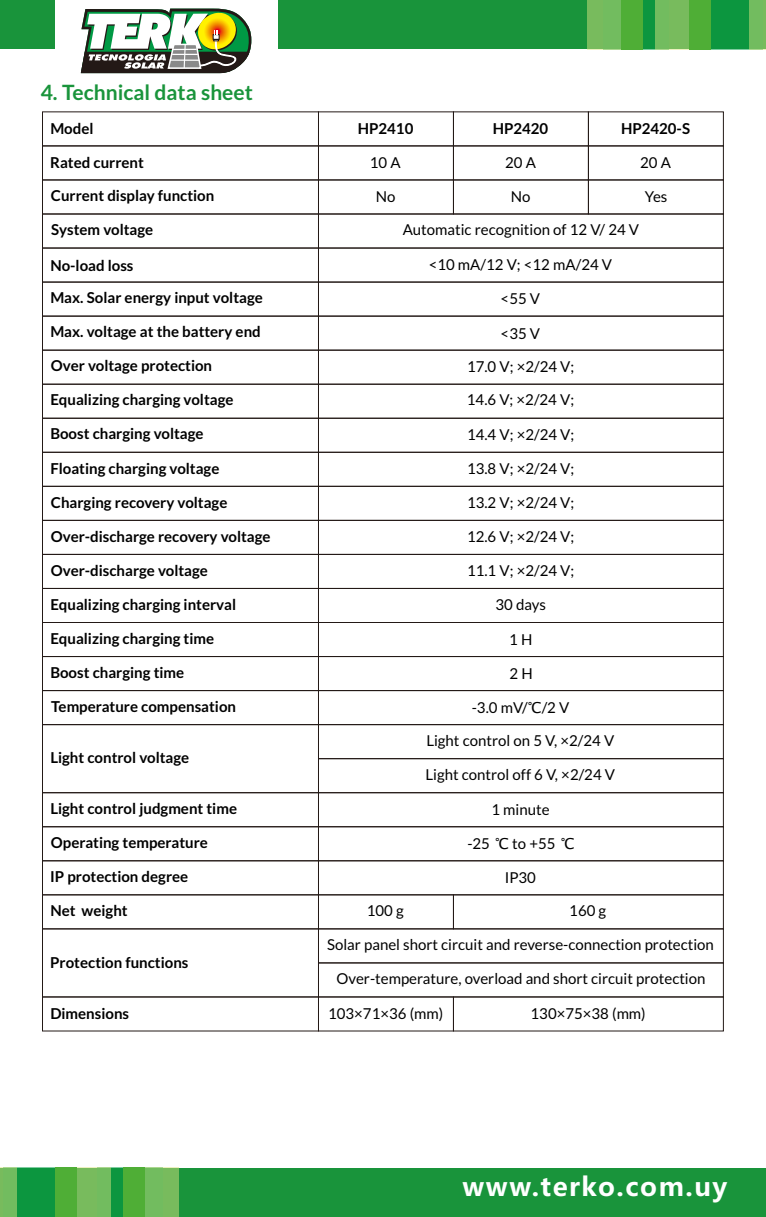
<style>
.page{position:relative;width:766px;height:1217px;background:#fff}
.page>*{position:absolute;margin:0;border:0;box-sizing:border-box;transform-origin:0 0}
.t1{font:700 25.8px "Microsoft Ya Hei";letter-spacing:.06em;color:#fff}
.t2{font:700 21px "Lato";color:#19943b}
.t3{font:700 15px/32.7px "Lato";color:#000}
.t4{font:15px/33px "Lato";color:#000}
.s1{font-family:"Lucida Sans Unicode"}
</style>
<div class="page">
<div style="left:42px;top:145px;width:277px;height:35px;border:1px solid #231916"></div>
<div style="left:42px;top:179px;width:277px;height:35px;border:1px solid #231916"></div>
<div style="left:42px;top:213px;width:277px;height:35px;border:1px solid #231916"></div>
<div style="left:42px;top:247px;width:277px;height:35px;border:1px solid #231916"></div>
<div style="left:42px;top:281px;width:277px;height:35px;border:1px solid #231916"></div>
<div style="left:42px;top:315px;width:277px;height:35px;border:1px solid #231916"></div>
<div style="left:42px;top:349px;width:277px;height:35px;border:1px solid #231916"></div>
<div style="left:42px;top:383px;width:277px;height:35px;border:1px solid #231916"></div>
<div style="left:42px;top:418px;width:277px;height:34px;border:1px solid #231916"></div>
<div style="left:42px;top:452px;width:277px;height:34px;border:1px solid #231916"></div>
<div style="left:42px;top:486px;width:277px;height:34px;border:1px solid #231916"></div>
<div style="left:42px;top:520px;width:277px;height:34px;border:1px solid #231916"></div>
<div style="left:42px;top:554px;width:277px;height:34px;border:1px solid #231916"></div>
<div style="left:42px;top:588px;width:277px;height:34px;border:1px solid #231916"></div>
<div style="left:42px;top:622px;width:277px;height:34px;border:1px solid #231916"></div>
<div style="left:42px;top:656px;width:277px;height:34px;border:1px solid #231916"></div>
<div style="left:42px;top:690px;width:277px;height:34px;border:1px solid #231916"></div>
<div style="left:42px;top:724px;width:277px;height:69px;border:1px solid #231916"></div>
<div style="left:42px;top:792px;width:277px;height:35px;border:1px solid #231916"></div>
<div style="left:42px;top:826px;width:277px;height:35px;border:1px solid #231916"></div>
<div style="left:42px;top:860px;width:277px;height:35px;border:1px solid #231916"></div>
<div style="left:42px;top:894px;width:277px;height:35px;border:1px solid #231916"></div>
<div style="left:42px;top:928px;width:277px;height:69px;border:1px solid #231916"></div>
<div style="left:42px;top:996px;width:277px;height:35px;border:1px solid #231916"></div>
<div style="left:318px;top:145px;width:136px;height:35px;border:1px solid #231916"></div>
<div style="left:318px;top:179px;width:136px;height:35px;border:1px solid #231916"></div>
<div style="left:318px;top:213px;width:405px;height:35px;border:1px solid #231916"></div>
<div style="left:318px;top:247px;width:405px;height:35px;border:1px solid #231916"></div>
<div style="left:318px;top:281px;width:405px;height:35px;border:1px solid #231916"></div>
<div style="left:318px;top:315px;width:405px;height:35px;border:1px solid #231916"></div>
<div style="left:318px;top:349px;width:405px;height:35px;border:1px solid #231916"></div>
<div style="left:318px;top:383px;width:405px;height:35px;border:1px solid #231916"></div>
<div style="left:318px;top:418px;width:405px;height:34px;border:1px solid #231916"></div>
<div style="left:318px;top:452px;width:405px;height:34px;border:1px solid #231916"></div>
<div style="left:318px;top:486px;width:405px;height:34px;border:1px solid #231916"></div>
<div style="left:318px;top:520px;width:405px;height:34px;border:1px solid #231916"></div>
<div style="left:318px;top:554px;width:405px;height:34px;border:1px solid #231916"></div>
<div style="left:318px;top:588px;width:405px;height:34px;border:1px solid #231916"></div>
<div style="left:318px;top:622px;width:405px;height:34px;border:1px solid #231916"></div>
<div style="left:318px;top:656px;width:405px;height:34px;border:1px solid #231916"></div>
<div style="left:318px;top:690px;width:405px;height:34px;border:1px solid #231916"></div>
<div style="left:318px;top:724px;width:405px;height:35px;border:1px solid #231916"></div>
<div style="left:318px;top:758px;width:405px;height:35px;border:1px solid #231916"></div>
<div style="left:318px;top:792px;width:405px;height:35px;border:1px solid #231916"></div>
<div style="left:318px;top:826px;width:405px;height:35px;border:1px solid #231916"></div>
<div style="left:318px;top:860px;width:405px;height:35px;border:1px solid #231916"></div>
<div style="left:318px;top:894px;width:136px;height:35px;border:1px solid #231916"></div>
<div style="left:318px;top:928px;width:405px;height:35px;border:1px solid #231916"></div>
<div style="left:318px;top:962px;width:405px;height:35px;border:1px solid #231916"></div>
<div style="left:318px;top:996px;width:136px;height:35px;border:1px solid #231916"></div>
<div style="left:453px;top:145px;width:135px;height:35px;border:1px solid #231916"></div>
<div style="left:453px;top:179px;width:135px;height:35px;border:1px solid #231916"></div>
<div style="left:453px;top:894px;width:270px;height:35px;border:1px solid #231916"></div>
<div style="left:453px;top:996px;width:270px;height:35px;border:1px solid #231916"></div>
<div style="left:588px;top:145px;width:135px;height:35px;border:1px solid #231916"></div>
<div style="left:588px;top:179px;width:135px;height:35px;border:1px solid #231916"></div>
<div style="left:0;top:1167px;width:765px;height:49px;background:#19943b"></div>
<div style="left:97px;top:1167px;width:65px;height:49px;background:#094;opacity:.5"></div>
<div style="left:3px;top:1167px;width:66px;height:49px;background:#0c963f"></div>
<div style="left:69px;top:1167px;width:41px;height:49px;background:#78bb5d"></div>
<div style="left:0;top:1167px;width:17px;height:49px;background:#72bc5f"></div>
<div style="left:137px;top:1167px;width:41px;height:49px;background:#72bc5f"></div>
<div style="left:55px;top:1167px;width:22px;height:49px;background:#4fae36"></div>
<div style="left:123px;top:1167px;width:22px;height:49px;background:#4fae36"></div>
<div style="left:0;top:0;width:765px;height:49px;background:#19943b"></div>
<div style="left:603px;top:0;width:66px;height:49px;background:#094;opacity:.5"></div>
<div style="left:696px;top:0;width:66px;height:49px;background:#0c963f"></div>
<div style="left:655px;top:0;width:42px;height:49px;background:#78bb5d"></div>
<div style="left:748px;top:0;width:17px;height:49px;background:#72bc5f"></div>
<div style="left:587px;top:0;width:42px;height:49px;background:#72bc5f"></div>
<div style="left:688px;top:0;width:22px;height:49px;background:#4fae36"></div>
<div style="left:620px;top:0;width:22px;height:49px;background:#4fae36"></div>
<div style="left:55px;top:0;width:222px;height:58px;background:#fff"></div>
<svg style="left:81px;top:9px;width:170px;height:64px"></svg>
<hr style="left:171px;top:59px;width:28px;height:2px;background:#fff">
<h2 class="t2" style="left:41px;top:83px;width:213px">4. Technical data sheet</h2>
<p class="t3" style="left:50px;top:113px;width:45px">Model</p>
<p class="t3" style="left:50px;top:147px;width:165px">Rated current<br>Current display function</p>
<p class="t3" style="left:51px;top:214px;width:104px">System voltage</p>
<p class="t3" style="left:50px;top:249px;width:214px">No-load loss<br>Max. Solar energy input voltage</p>
<p class="t3" style="left:50px;top:316px;width:212px">Max. voltage at the battery end</p>
<p class="t3" style="left:51px;top:350px;width:163px">Over voltage protection</p>
<p class="t3" style="left:50px;top:384px;width:185px">Equalizing charging voltage</p>
<p class="t3" style="left:50px;top:418px;width:155px">Boost charging voltage</p>
<p class="t3" style="left:50px;top:452px;width:170px">Floating charging voltage</p>
<p class="t3" style="left:51px;top:486px;width:178px">Charging recovery voltage</p>
<p class="t3" style="left:51px;top:520px;width:221px">Over-discharge recovery voltage</p>
<p class="t3" style="left:51px;top:554px;width:158px">Over-discharge voltage</p>
<p class="t3" style="left:50px;top:588px;width:187px">Equalizing charging interval</p>
<p class="t3" style="left:50px;top:622px;width:165px">Equalizing charging time</p>
<p class="t3" style="left:50px;top:656px;width:135px">Boost charging time</p>
<p class="t3" style="left:51px;top:690px;width:186px">Temperature compensation</p>
<p class="t3" style="left:50px;top:741px;width:140px">Light control voltage</p>
<p class="t3" style="left:50px;top:792px;width:188px">Light control judgment time</p>
<p class="t3" style="left:51px;top:826px;width:158px">Operating temperature</p>
<p class="t3" style="left:50px;top:860px;width:140px">IP protection degree</p>
<p class="t3" style="left:50px;top:894px;width:79px">Net weight</p>
<p class="t3" style="left:50px;top:947px;width:140px">Protection functions</p>
<p class="t3" style="left:50px;top:998px;width:80px">Dimensions</p>
<p class="t3" style="left:358px;top:113px;width:57px">HP2410</p>
<p class="t3" style="left:492px;top:113px;width:57px">HP2420</p>
<p class="t3" style="left:621px;top:113px;width:70px">HP2420-S</p>
<p class="t4" style="left:370px;top:147px;width:32px">10 A</p>
<p class="t4" style="left:505px;top:147px;width:32px">20 A</p>
<p class="t4" style="left:640px;top:147px;width:32px">20 A</p>
<p class="t4" style="left:375px;top:181px;width:21px">No</p>
<p class="t4" style="left:510px;top:181px;width:21px">No</p>
<p class="t4" style="left:644px;top:181px;width:24px">Yes</p>
<p class="t4" style="left:402px;top:214px;width:238px">Automatic recognition of 12 V/ 24 V</p>
<p class="t4" style="left:428px;top:248px;width:185px">&lt;10 mA/12 V; &lt;12 mA/24 V</p>
<p class="t4" style="left:500px;top:283px;width:41px">&lt;55 V</p>
<p class="t4" style="left:500px;top:317px;width:41px">&lt;35 V</p>
<p class="t4" style="left:467px;top:350px;width:109px">17.0 V; ×2/24 V;<br>14.6 V; ×2/24 V;</p>
<p class="t4" style="left:467px;top:418px;width:109px">14.4 V; ×2/24 V;</p>
<p class="t4" style="left:467px;top:452px;width:109px">13.8 V; ×2/24 V;</p>
<p class="t4" style="left:467px;top:486px;width:109px">13.2 V; ×2/24 V;</p>
<p class="t4" style="left:467px;top:520px;width:109px">12.6 V; ×2/24 V;</p>
<p class="t4" style="left:467px;top:554px;width:109px">11.1 V; ×2/24 V;</p>
<p class="t4" style="left:495px;top:588px;width:52px">30 days</p>
<p class="t4" style="left:509px;top:623px;width:25px">1 H</p>
<p class="t4" style="left:509px;top:657px;width:25px">2 H</p>
<p class="t4" style="left:426px;top:691px;width:189px;text-align:center">-3.0 mV/<span class="s1">℃</span>/2 V<br>Light control on 5 V, ×2/24 V</p>
<p class="t4" style="left:425px;top:758px;width:191px">Light control off 6 V, ×2/24 V</p>
<p class="t4" style="left:491px;top:793px;width:60px">1 minute</p>
<p class="t4" style="left:467px;top:827px;width:109px">-25 <span class="s1">℃</span> to +55 <span class="s1">℃</span></p>
<p class="t4" style="left:504px;top:861px;width:33px">IP30</p>
<p class="t4" style="left:367px;top:894px;width:38px">100 g</p>
<p class="t4" style="left:569px;top:894px;width:38px">160 g</p>
<p class="t4" style="left:327px;top:928px;width:388px">Solar panel short circuit and reverse-connection protection</p>
<p class="t4" style="left:336px;top:962px;width:370px">Over-temperature, overload and short circuit protection</p>
<p class="t4" style="left:328px;top:997px;width:117px">103×71×36 (mm)</p>
<p class="t4" style="left:530px;top:997px;width:117px">130×75×38 (mm)</p>
<h1 class="t1" style="left:462px;top:1174px;width:266px">www.terko.com.uy</h1>
</div>
